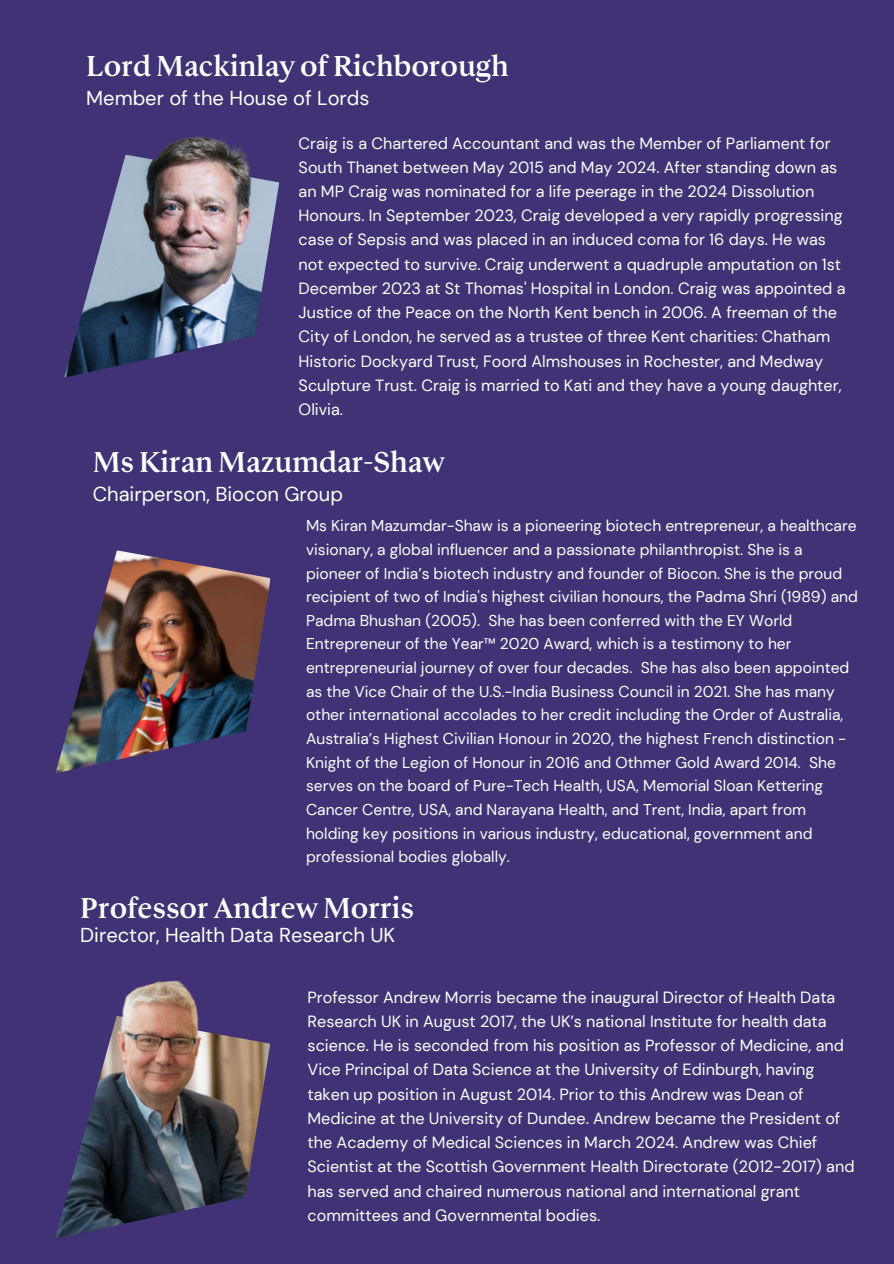
<style>
.page{position:relative;width:894px;height:1264px;background:#fff}
.page>*{position:absolute;margin:0;border:0;box-sizing:border-box;transform-origin:0 0}
.t1{font:32.1px "Doig Display Display";color:#fff}
.t2{font:20.1px "DM Sans";color:#fff}
.t3{font:16.2px/24.2px "DM Sans";color:#fff}
.t4{font:15.6px/23.7px "DM Sans";color:#fff}
</style>
<div class="page">
<div style="left:0;top:0;width:893px;height:1263px;background:#403274"></div>
<img style="left:64px;top:283px;width:199px;height:94px">
<img style="left:90px;top:136px;width:189px;height:147px">
<img style="left:56px;top:550px;width:214px;height:223px">
<img style="left:56px;top:980px;width:214px;height:258px">
<p class="t1" style="left:86px;top:50px;width:424px">Lord Mackinlay of Richborough</p>
<p class="t2" style="left:86px;top:85px;width:285px">Member of the House of Lords</p>
<h1 class="t3" style="left:298px;top:131px;width:548px">Craig is a Chartered Accountant and was the Member of Parliament for South Thanet between May 2015 and May 2024. After standing down as an MP Craig was nominated for a life peerage in the 2024 Dissolution Honours. In September 2023, Craig developed a very rapidly progressing case of Sepsis and was placed in an induced coma for 16 days. He was not expected to survive. Craig underwent a quadruple amputation on 1st December 2023 at St Thomas' Hospital in London. Craig was appointed a Justice of the Peace on the North Kent bench in 2006. A freeman of the City of London, he served as a trustee of three Kent charities: Chatham Historic Dockyard Trust, Foord Almshouses in Rochester, and Medway Sculpture Trust. Craig is married to Kati and they have a young daughter, Olivia.</h1>
<p class="t1" style="left:93px;top:446px;width:353px">Ms Kiran Mazumdar-Shaw</p>
<p class="t2" style="left:93px;top:481px;width:252px">Chairperson, Biocon Group</p>
<p class="t4" style="left:306px;top:514px;width:553px">Ms Kiran Mazumdar-Shaw is a pioneering biotech entrepreneur, a healthcare visionary, a global influencer and a passionate philanthropist. She is a pioneer of India’s biotech industry and founder of Biocon. She is the proud recipient of two of India's highest civilian honours, the Padma Shri (1989) and Padma Bhushan (2005). She has been conferred with the EY World Entrepreneur of the Year™ 2020 Award, which is a testimony to her entrepreneurial journey of over four decades. She has also been appointed as the Vice Chair of the U.S.-India Business Council in 2021. She has many other international accolades to her credit including the Order of Australia, Australia’s Highest Civilian Honour in 2020, the highest French distinction - Knight of the Legion of Honour in 2016 and Othmer Gold Award 2014. She serves on the board of Pure-Tech Health, USA, Memorial Sloan Kettering Cancer Centre, USA, and Narayana Health, and Trent, India, apart from holding key positions in various industry, educational, government and professional bodies globally.</p>
<h2 class="t1" style="left:80px;top:891px;width:335px">Professor Andrew Morris</h2>
<h2 class="t2" style="left:80px;top:922px;width:316px">Director, Health Data Research UK</h2>
<p class="t3" style="left:307px;top:985px;width:548px">Professor Andrew Morris became the inaugural Director of Health Data Research UK in August 2017, the UK’s national Institute for health data science. He is seconded from his position as Professor of Medicine, and Vice Principal of Data Science at the University of Edinburgh, having taken up position in August 2014. Prior to this Andrew was Dean of Medicine at the University of Dundee. Andrew became the President of the Academy of Medical Sciences in March 2024. Andrew was Chief Scientist at the Scottish Government Health Directorate (2012-2017) and has served and chaired numerous national and international grant committees and Governmental bodies.</p>
</div>
